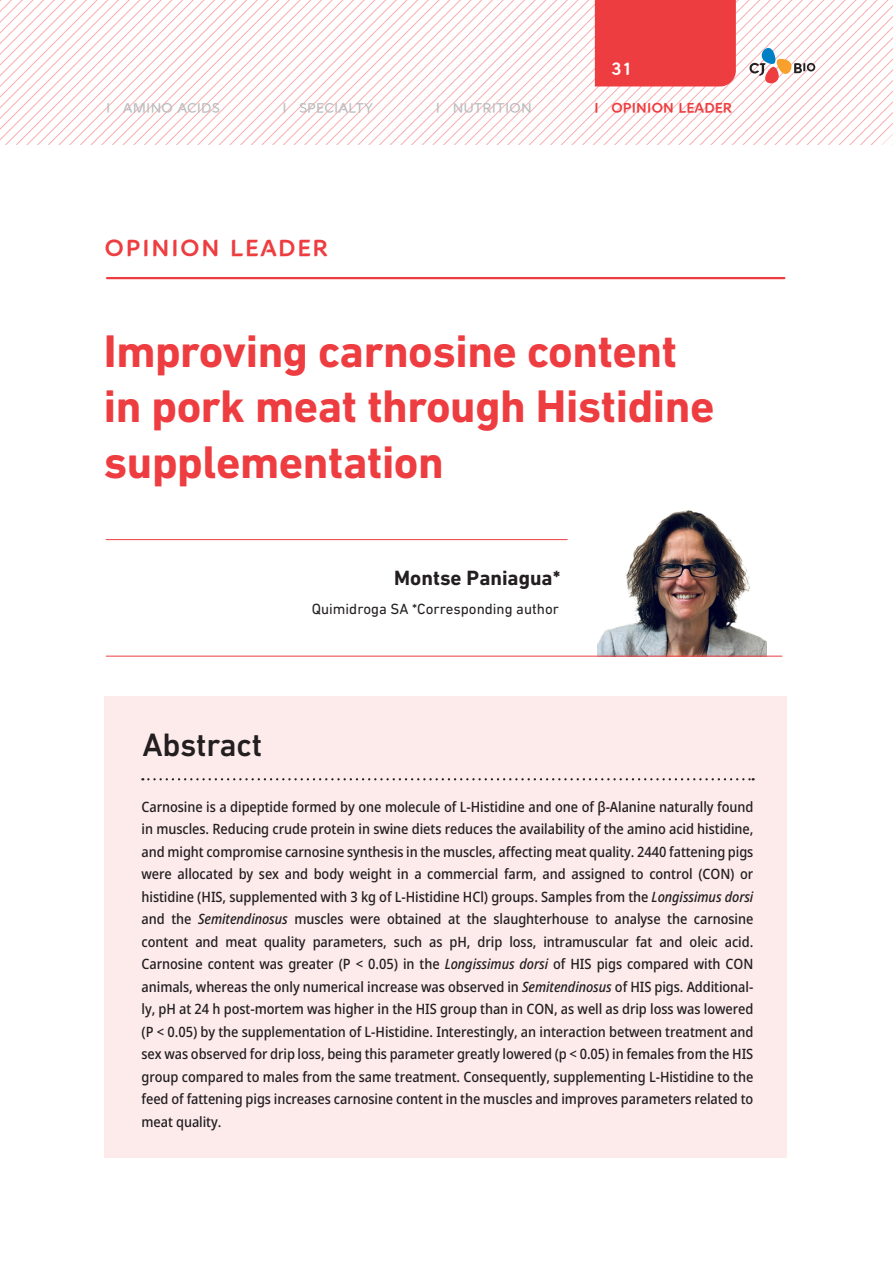
<style>
.page{position:relative;width:893px;height:1263px;background:#fff}
.page>*{position:absolute;margin:0;border:0;box-sizing:border-box;transform-origin:0 0}
.t1{font:700 46.5px/55.5px "DIN Next LT Pro";letter-spacing:-.01em;color:#ee3d40}
.t2{font:500 33px "DIN Next LT Pro";letter-spacing:-.01em;color:#231f20}
.t3{font:700 21px "DIN Next LT Pro";color:#231f20}
.t4{font:700 19.5px "CJONLYONENE Wtitle";letter-spacing:.1em;color:#ee3d40}
.t5{font:15px "DIN Next LT Pro";color:#231f20}
.t6{font:700 14.55px "CJONLYONENE Wtitle";color:#fff}
.t7{font:500 semi-condensed 14.25px/22.5px "Noto Sans";letter-spacing:-.005em;color:#231f20;text-align:justify}
.t8{font:500 11.55px "CJONLYONENE Wtitle";letter-spacing:.02em;color:#bcbdc0}
.t9{font:700 11.55px "CJONLYONENE Wtitle";letter-spacing:.02em;color:#ee3d40}
.s1{font-style:italic}
</style>
<div class="page">
<svg style="left:343px;top:0;width:11px;height:145px"></svg>
<svg style="left:354px;top:0;width:11px;height:145px"></svg>
<svg style="left:423px;top:0;width:470px;height:145px"></svg>
<svg style="left:429px;top:6px;width:464px;height:139px"></svg>
<svg style="left:435px;top:12px;width:458px;height:133px"></svg>
<div style="left:595px;top:0;width:141px;height:86px;background:#ee3d40"></div>
<div style="left:104px;top:696px;width:683px;height:461px;background:#fdebec"></div>
<svg style="left:142px;top:778px;width:612px;height:2px"></svg>
<hr style="left:107px;top:277px;width:677px;height:2px;background:#ee3d40">
<hr style="left:106px;top:539px;width:461px;height:1px;background:#ee3d40">
<img style="left:598px;top:510px;width:169px;height:146px">
<hr style="left:106px;top:656px;width:676px;height:1px;background:#ee3d40">
<svg style="left:749px;top:47px;width:66px;height:36px"></svg>
<p class="t6" style="left:612px;top:58px;width:22px">31</p>
<p class="t8" style="left:106px;top:100px;width:115px">| AMINO ACIDS</p>
<p class="t8" style="left:283px;top:100px;width:92px">| SPECIALTY</p>
<p class="t8" style="left:436px;top:100px;width:97px">| NUTRITION</p>
<p class="t9" style="left:595px;top:100px;width:138px">| OPINION LEADER</p>
<h3 class="t4" style="left:105px;top:233px;width:224px">OPINION LEADER</h3>
<h1 class="t1" style="left:104px;top:323px;width:612px">Improving carnosine content in pork meat through Histidine supplementation</h1>
<h2 class="t2" style="left:142px;top:725px;width:121px">Abstract</h2>
<h3 class="t3" style="left:394px;top:566px;width:168px">Montse Paniagua*</h3>
<p class="t5" style="left:312px;top:600px;width:249px">Quimidroga SA *Corresponding author</p>
<p class="t7" style="left:142px;top:795px;width:613px">Carnosine is a dipeptide formed by one molecule of L-Histidine and one of β-Alanine naturally found in muscles. Reducing crude protein in swine diets reduces the availability of the amino acid histidine, and might compromise carnosine synthesis in the muscles, affecting meat quality. 2440 fattening pigs were allocated by sex and body weight in a commercial farm, and assigned to control (CON) or histidine (HIS, supplemented with 3 kg of L-Histidine HCl) groups. Samples from the <span class="s1">Longissimus dorsi </span>and the <span class="s1">Semitendinosus</span> muscles were obtained at the slaughterhouse to analyse the carnosine content and meat quality parameters, such as pH, drip loss, intramuscular fat and oleic acid.<br>Carnosine content was greater (P &lt; 0.05) in the <span class="s1">Longissimus dorsi</span> of HIS pigs compared with CON animals, whereas the only numerical increase was observed in <span class="s1">Semitendinosus</span> of HIS pigs. Additional&shy;ly, pH at 24 h post-mortem was higher in the HIS group than in CON, as well as drip loss was lowered (P &lt; 0.05) by the supplementation of L-Histidine. Interestingly, an interaction between treatment and sex was observed for drip loss, being this parameter greatly lowered (p &lt; 0.05) in females from the HIS group compared to males from the same treatment. Consequently, supplementing L-Histidine to the feed of fattening pigs increases carnosine content in the muscles and improves parameters related to meat quality.</p>
</div>
